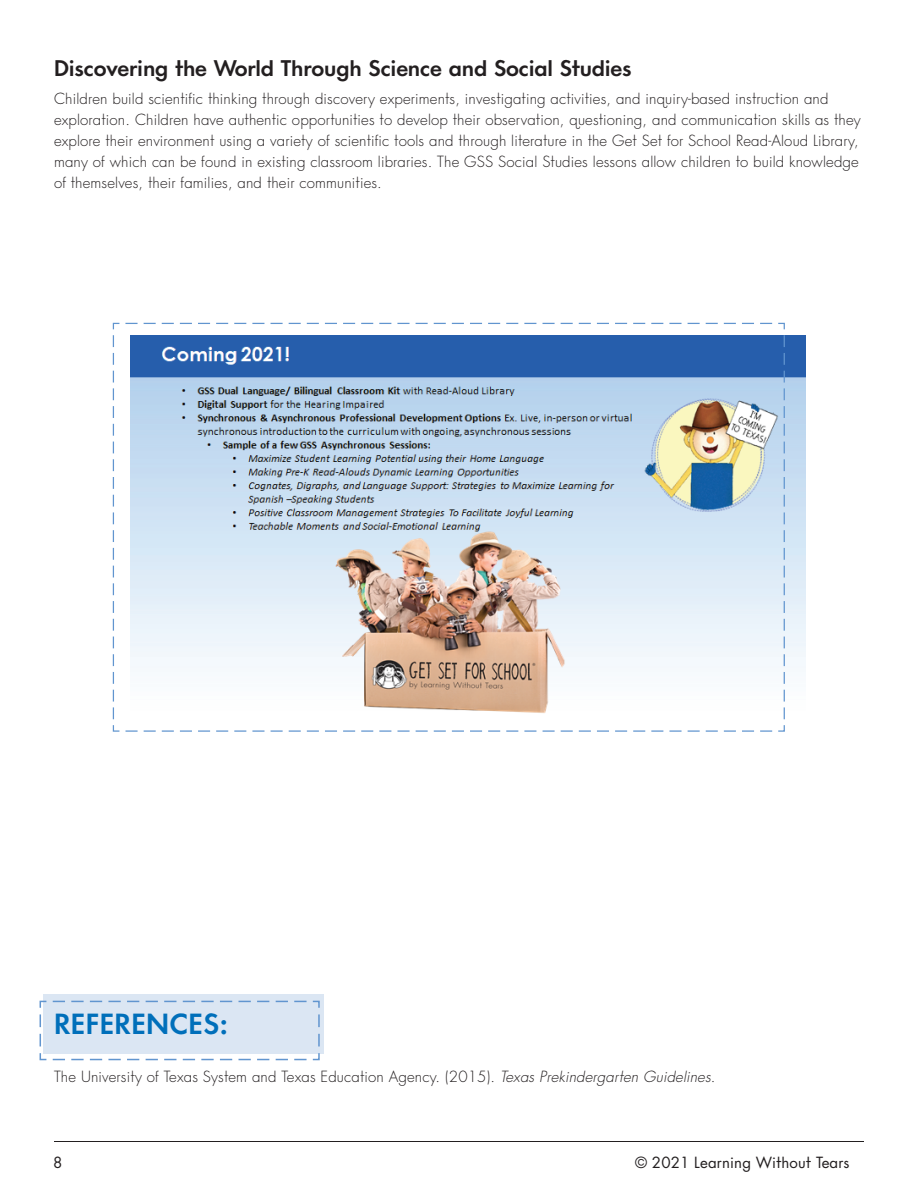
<style>
.page{position:relative;width:918px;height:1188px;background:#fff}
.page>*{position:absolute;margin:0;border:0;box-sizing:border-box;transform-origin:0 0}
.Section_Headline_wit{font:600 27px "HWT Futura";letter-spacing:.01em;color:#006fba}
.Header_Body{font:600 21px "HWT Futura";letter-spacing:-.01em;color:#231f20}
.t1{font:300 15px/21px "HWT Futura";letter-spacing:.01em;color:#231f20}
.t2{font:15px "HWT Futura";letter-spacing:.01em;color:#231f20}
.s1{font-style:italic}
</style>
<div class="page">
<div style="left:43px;top:994px;width:281px;height:60px;background:#dbe6f3"></div>
<svg style="left:39px;top:1000px;width:281px;height:61px"></svg>
<hr style="left:54px;top:1141px;width:810px;height:1px;background:#231f20">
<img style="left:786px;top:336px;width:19px;height:332px">
<img style="left:112px;top:322px;width:674px;height:410px">
<h4 class="Header_Body" style="left:54px;top:54px;width:579px">Discovering the World Through Science and Social Studies</h4>
<p class="t1" style="left:54px;top:89px;width:808px">Children build scientific thinking through discovery experiments, investigating activities, and inquiry-based instruction and exploration. Children have authentic opportunities to develop their observation, questioning, and communication skills as they explore their environment using a variety of scientific tools and through literature in the Get Set for School Read-Aloud Library, many of which can be found in existing classroom libraries. The GSS Social Studies lessons allow children to build knowledge of themselves, their families, and their communities.</p>
<h3 class="Section_Headline_wit" style="left:54px;top:1007px;width:176px">REFERENCES:</h3>
<p class="t1" style="left:54px;top:1068px;width:663px">The University of Texas System and Texas Education Agency. (2015). <span class="s1">Texas Prekindergarten Guidelines</span>.</p>
<p class="t2" style="left:53px;top:1153px;width:11px">8</p>
<p class="t2" style="left:635px;top:1153px;width:216px">© 2021 Learning Without Tears</p>
</div>
